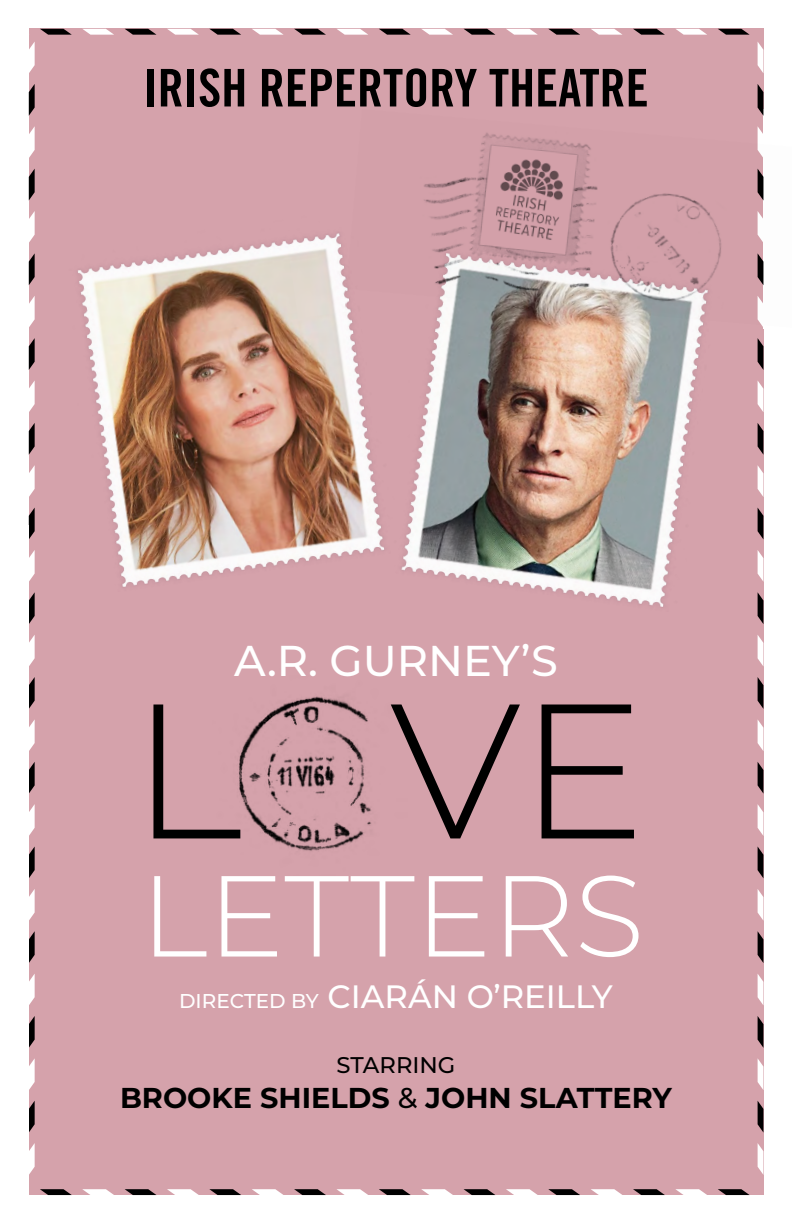
<style>
.page{position:relative;width:792px;height:1224px;background:#fff}
.page>*{position:absolute;margin:0;border:0;box-sizing:border-box;transform-origin:0 0}
.t1{font:52px "Trade Gothic LT Bold Cond Twenty";color:#000}
.t2{font:500 43.2px "Montserrat";color:#fff}
.t3{font:500 32.4px "Montserrat";color:#fff}
.t4{font:700 28.8px "Montserrat";color:#000}
.t5{font:500 22.6px "Montserrat";color:#000}
.s1{font-size:20px}
.s2{font-weight:500}
</style>
<div class="page">
<div style="left:29px;top:29px;width:734px;height:1166px;background:#d5a2ab"></div>
<img style="left:213px;top:696px;width:189px;height:155px">
<svg style="left:153px;top:705px;width:481px;height:133px"></svg>
<svg style="left:154px;top:876px;width:485px;height:81px"></svg>
<svg style="left:29px;top:1143px;width:6px;height:32px"></svg>
<svg style="left:29px;top:1101px;width:6px;height:31px"></svg>
<svg style="left:29px;top:1058px;width:6px;height:32px"></svg>
<svg style="left:29px;top:1016px;width:6px;height:32px"></svg>
<svg style="left:29px;top:974px;width:6px;height:31px"></svg>
<svg style="left:29px;top:931px;width:6px;height:32px"></svg>
<svg style="left:29px;top:889px;width:6px;height:31px"></svg>
<svg style="left:29px;top:846px;width:6px;height:32px"></svg>
<svg style="left:29px;top:804px;width:6px;height:32px"></svg>
<svg style="left:29px;top:762px;width:6px;height:31px"></svg>
<svg style="left:29px;top:719px;width:6px;height:32px"></svg>
<svg style="left:29px;top:677px;width:6px;height:32px"></svg>
<svg style="left:29px;top:635px;width:6px;height:31px"></svg>
<svg style="left:29px;top:592px;width:6px;height:32px"></svg>
<svg style="left:29px;top:550px;width:6px;height:31px"></svg>
<svg style="left:29px;top:508px;width:6px;height:31px"></svg>
<svg style="left:29px;top:465px;width:6px;height:32px"></svg>
<svg style="left:29px;top:423px;width:6px;height:32px"></svg>
<svg style="left:29px;top:381px;width:6px;height:31px"></svg>
<svg style="left:29px;top:338px;width:6px;height:32px"></svg>
<svg style="left:29px;top:296px;width:6px;height:31px"></svg>
<svg style="left:29px;top:253px;width:6px;height:32px"></svg>
<svg style="left:29px;top:211px;width:6px;height:31px"></svg>
<svg style="left:29px;top:169px;width:6px;height:31px"></svg>
<svg style="left:29px;top:126px;width:6px;height:32px"></svg>
<svg style="left:29px;top:84px;width:6px;height:32px"></svg>
<svg style="left:29px;top:42px;width:6px;height:31px"></svg>
<svg style="left:758px;top:1144px;width:5px;height:30px"></svg>
<svg style="left:758px;top:1101px;width:5px;height:31px"></svg>
<svg style="left:758px;top:1059px;width:5px;height:30px"></svg>
<svg style="left:758px;top:1016px;width:5px;height:31px"></svg>
<svg style="left:758px;top:974px;width:5px;height:31px"></svg>
<svg style="left:758px;top:932px;width:5px;height:31px"></svg>
<svg style="left:758px;top:890px;width:5px;height:30px"></svg>
<svg style="left:758px;top:847px;width:5px;height:31px"></svg>
<svg style="left:758px;top:805px;width:5px;height:30px"></svg>
<svg style="left:758px;top:762px;width:5px;height:31px"></svg>
<svg style="left:758px;top:720px;width:5px;height:31px"></svg>
<svg style="left:758px;top:677px;width:5px;height:31px"></svg>
<svg style="left:758px;top:635px;width:5px;height:31px"></svg>
<svg style="left:758px;top:593px;width:5px;height:31px"></svg>
<svg style="left:758px;top:551px;width:5px;height:30px"></svg>
<svg style="left:758px;top:508px;width:5px;height:31px"></svg>
<svg style="left:758px;top:466px;width:5px;height:30px"></svg>
<svg style="left:758px;top:423px;width:5px;height:31px"></svg>
<svg style="left:758px;top:381px;width:5px;height:31px"></svg>
<svg style="left:758px;top:339px;width:5px;height:30px"></svg>
<svg style="left:758px;top:84px;width:5px;height:25px"></svg>
<svg style="left:758px;top:42px;width:5px;height:31px"></svg>
<svg style="left:40px;top:29px;width:32px;height:6px"></svg>
<svg style="left:83px;top:29px;width:31px;height:6px"></svg>
<svg style="left:125px;top:29px;width:31px;height:6px"></svg>
<svg style="left:167px;top:29px;width:32px;height:6px"></svg>
<svg style="left:210px;top:29px;width:31px;height:6px"></svg>
<svg style="left:252px;top:29px;width:32px;height:6px"></svg>
<svg style="left:294px;top:29px;width:32px;height:6px"></svg>
<svg style="left:337px;top:29px;width:31px;height:6px"></svg>
<svg style="left:379px;top:29px;width:32px;height:6px"></svg>
<svg style="left:422px;top:29px;width:31px;height:6px"></svg>
<svg style="left:464px;top:29px;width:31px;height:6px"></svg>
<svg style="left:506px;top:29px;width:32px;height:6px"></svg>
<svg style="left:548px;top:29px;width:32px;height:6px"></svg>
<svg style="left:591px;top:29px;width:31px;height:6px"></svg>
<svg style="left:633px;top:29px;width:32px;height:6px"></svg>
<svg style="left:676px;top:29px;width:31px;height:6px"></svg>
<svg style="left:718px;top:29px;width:32px;height:6px"></svg>
<svg style="left:40px;top:1189px;width:32px;height:6px"></svg>
<svg style="left:82px;top:1189px;width:32px;height:6px"></svg>
<svg style="left:125px;top:1189px;width:31px;height:6px"></svg>
<svg style="left:167px;top:1189px;width:32px;height:6px"></svg>
<svg style="left:209px;top:1189px;width:32px;height:6px"></svg>
<svg style="left:252px;top:1189px;width:31px;height:6px"></svg>
<svg style="left:294px;top:1189px;width:32px;height:6px"></svg>
<svg style="left:337px;top:1189px;width:31px;height:6px"></svg>
<svg style="left:379px;top:1189px;width:32px;height:6px"></svg>
<svg style="left:421px;top:1189px;width:32px;height:6px"></svg>
<svg style="left:464px;top:1189px;width:31px;height:6px"></svg>
<svg style="left:506px;top:1189px;width:32px;height:6px"></svg>
<svg style="left:548px;top:1189px;width:32px;height:6px"></svg>
<svg style="left:591px;top:1189px;width:31px;height:6px"></svg>
<svg style="left:633px;top:1189px;width:32px;height:6px"></svg>
<svg style="left:675px;top:1189px;width:32px;height:6px"></svg>
<svg style="left:718px;top:1189px;width:32px;height:6px"></svg>
<img style="left:428px;top:328px;width:274px;height:279px">
<img style="left:78px;top:233px;width:350px;height:354px">
<img style="left:346px;top:109px;width:418px;height:219px">
<h1 class="t1" style="left:143px;top:56px;width:507px">IRISH REPERTORY THEATRE</h1>
<h2 class="t2" style="left:234px;top:631px;width:325px">A.R. GURNEY’S</h2>
<p class="t3" style="left:179px;top:974px;width:435px"><span class="s1">DIRECTED BY</span> CIARÁN O’REILLY</p>
<p class="t5" style="left:337px;top:1050px;width:120px">STARRING</p>
<p class="t4" style="left:120px;top:1077px;width:553px">BROOKE SHIELDS <span class="s2">&amp;</span> JOHN SLATTERY</p>
</div>
